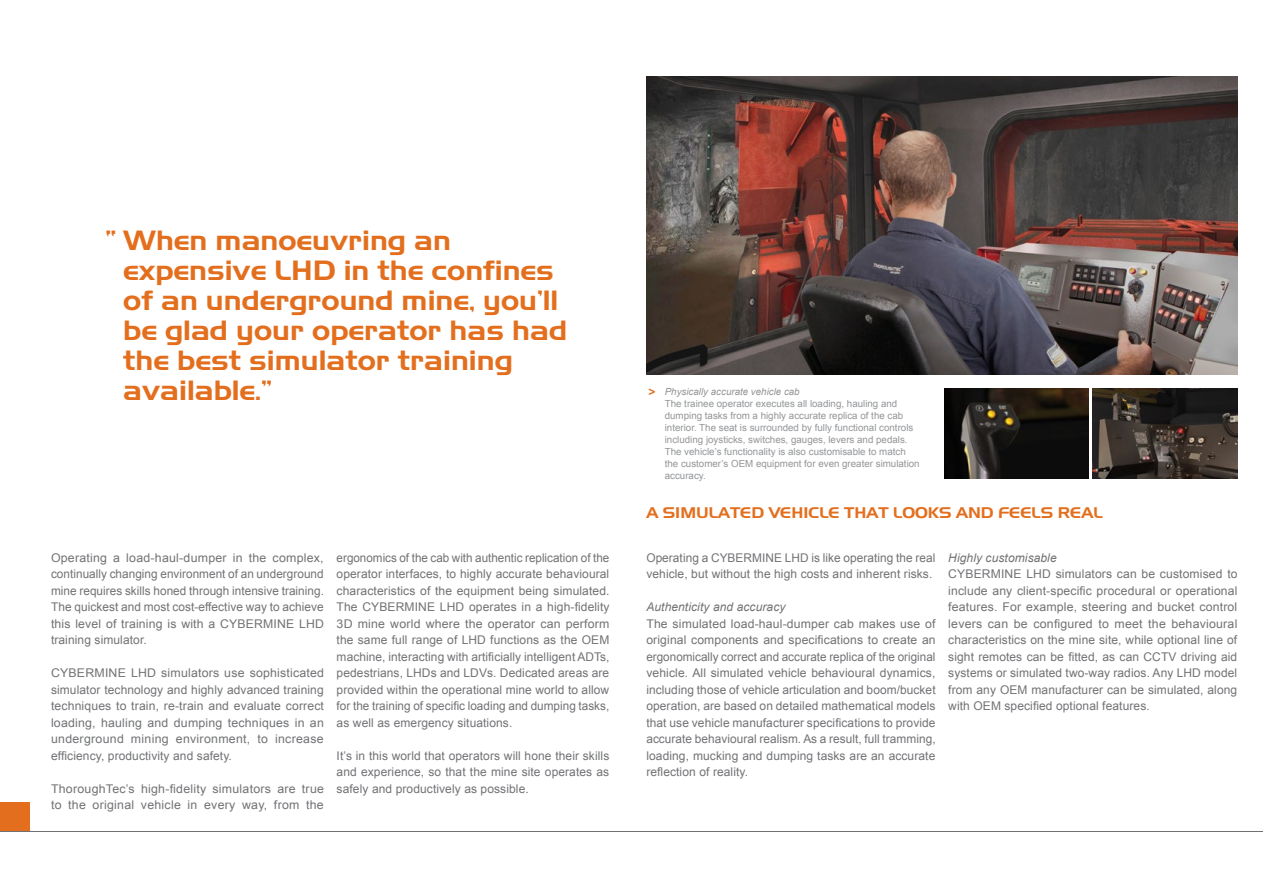
<style>
.page{position:relative;width:1263px;height:893px;background:#fff}
.page>*{position:absolute;margin:0;border:0;box-sizing:border-box;transform-origin:0 0}
.t1{font:27px/30px "Aero Regular SWFTE";color:#e36f1e;scale:1.1 1}
.t2{font:15px "Aero Regular SWFTE";color:#e36f1e;scale:1.1 1}
.t3{font:12px/16.5px "Arial";letter-spacing:.01em;color:#717275;text-align:justify}
.t4{font:italic 12px "Arial";letter-spacing:.01em;color:#717275}
.t5{font:700 12px "Arial";color:#e36f1e}
.t6{font:9.75px/12px "Arial";color:#939598}
.t7{font:italic 9.75px "Arial";color:#939598}
</style>
<div class="page">
<img style="left:1093px;top:388px;width:144px;height:90px">
<img style="left:944px;top:388px;width:145px;height:90px">
<div style="left:0;top:802px;width:30px;height:30px;background:#e36f1e"></div>
<hr style="left:0;top:831px;width:1263px;height:1px;background:#717073">
<img style="left:646px;top:77px;width:591px;height:297px">
<h1 class="t1" style="left:123px;top:225px;width:405px;text-indent:-18px">“ When manoeuvring an expensive LHD in the confines of an underground mine, you’ll be glad your operator has had the best simulator training available.”</h1>
<p class="t3" style="left:51px;top:549px;width:275px">Operating a load-haul-dumper in the complex, continually changing environment of an underground mine requires skills honed through intensive training.<br>The quickest and most cost-effective way to achieve this level of training is with a CYBERMINE LHD training simulator.</p>
<p class="t3" style="left:51px;top:665px;width:274px">CYBERMINE LHD simulators use sophisticated simulator technology and highly advanced training techniques to train, re-train and evaluate correct loading, hauling and dumping techniques in an underground mining environment, to increase efficiency, productivity and safety.</p>
<p class="t3" style="left:51px;top:780px;width:274px">ThoroughTec’s high-fidelity simulators are true to the original vehicle in every way, from the</p>
<p class="t3" style="left:337px;top:549px;width:274px">ergonomics of the cab with authentic replication of the operator interfaces, to highly accurate behavioural characteristics of the equipment being simulated.<br>The CYBERMINE LHD operates in a high-fidelity 3D mine world where the operator can perform the same full range of LHD functions as the OEM machine, interacting with artificially intelligent ADTs, pedestrians, LHDs and LDVs. Dedicated areas are provided within the operational mine world to allow for the training of specific loading and dumping tasks, as well as emergency situations.</p>
<p class="t3" style="left:337px;top:747px;width:274px">It’s in this world that operators will hone their skills and experience, so that the mine site operates as safely and productively as possible.</p>
<p class="t5" style="left:649px;top:384px;width:9px">&gt;</p>
<p class="t7" style="left:665px;top:386px;width:136px">Physically accurate vehicle cab</p>
<p class="t6" style="left:665px;top:398px;width:256px">The trainee operator executes all loading, hauling and dumping tasks from a highly accurate replica of the cab interior. The seat is surrounded by fully functional controls including joysticks, switches, gauges, levers and pedals.<br>The vehicle’s functionality is also customisable to match the customer’s OEM equipment for even greater simulation accuracy.</p>
<p class="t2" style="left:646px;top:503px;width:416px">A SIMULATED VEHICLE THAT LOOKS AND FEELS REAL</p>
<p class="t3" style="left:646px;top:549px;width:291px">Operating a CYBERMINE LHD is like operating the real vehicle, but without the high costs and inherent risks.</p>
<p class="t4" style="left:646px;top:599px;width:141px">Authenticity and accuracy</p>
<p class="t3" style="left:646px;top:615px;width:291px">The simulated load-haul-dumper cab makes use of original components and specifications to create an ergonomically correct and accurate replica of the original vehicle. All simulated vehicle behavioural dynamics, including those of vehicle articulation and boom/bucket operation, are based on detailed mathematical models that use vehicle manufacturer specifications to provide accurate behavioural realism. As a result, full tramming, loading, mucking and dumping tasks are an accurate reflection of reality.</p>
<p class="t4" style="left:948px;top:550px;width:110px">Highly customisable</p>
<p class="t3" style="left:948px;top:566px;width:291px">CYBERMINE LHD simulators can be customised to include any client-specific procedural or operational features. For example, steering and bucket control levers can be configured to meet the behavioural characteristics on the mine site, while optional line of sight remotes can be fitted, as can CCTV driving aid systems or simulated two-way radios. Any LHD model from any OEM manufacturer can be simulated, along with OEM specified optional features.</p>
</div>
